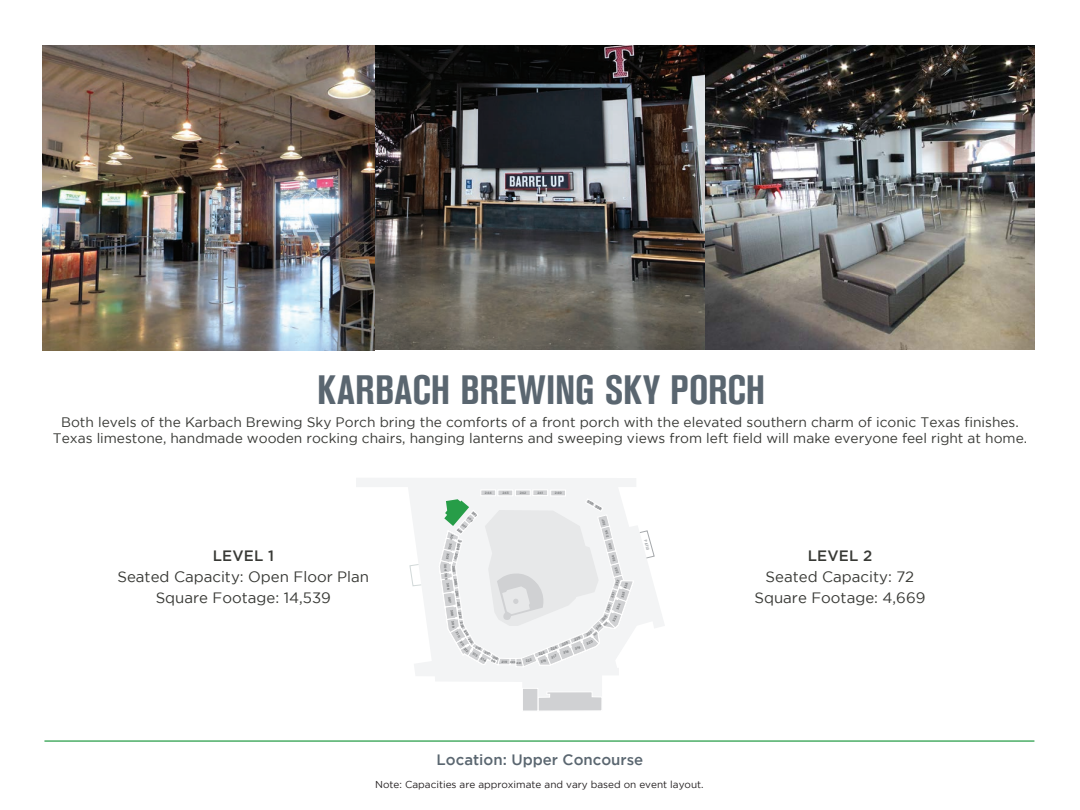
<style>
.page{position:relative;width:1080px;height:810px;background:#fff}
.page>*{position:absolute;margin:0;border:0;box-sizing:border-box;transform-origin:0 0}
.t1{font:700 condensed 40.62px "Akzidenz Grotesk BE";color:#5a6670}
.t2{font:15px "Gotham";color:#383935}
.t3{font:500 15px "Gotham";color:#5a6670}
.t4{font:500 15px "Gotham";letter-spacing:.015em;color:#383935}
.t5{font:13.75px "Gotham";color:#383935}
.t6{font:10px "Gotham";color:#231f20}
.t7{font:700 condensed 3.88px "Akzidenz Grotesk BE";color:#a5a8ab;scale:1.22 1}
.t8{font:700 3.25px "Gotham";letter-spacing:.03em;color:#808284}
.t9{font:900 3.25px "Gotham";color:#808284}
.t10{font:900 2.88px "Gotham";color:#808284}
.s1{font-size:2.62px}
</style>
<div class="page">
<hr style="left:44px;top:740px;width:990px;height:2px;background:#279d48">
<img style="left:42px;top:45px;width:992px;height:305px">
<img style="left:375px;top:45px;width:329px;height:304px">
<svg style="left:356px;top:478px;width:309px;height:214px"></svg>
<svg style="left:538px;top:692px;width:64px;height:19px"></svg>
<div style="left:551px;top:490px;width:14px;height:6px;background:#d0d1d3"></div>
<div style="left:551px;top:490px;width:15px;height:6px;border:1px solid #fff"></div>
<div style="left:515px;top:490px;width:15px;height:6px;background:#d0d1d3"></div>
<div style="left:515px;top:490px;width:15px;height:6px;border:1px solid #fff"></div>
<div style="left:533px;top:490px;width:15px;height:6px;background:#d0d1d3"></div>
<div style="left:533px;top:490px;width:15px;height:6px;border:1px solid #fff"></div>
<div style="left:498px;top:490px;width:15px;height:6px;background:#d0d1d3"></div>
<div style="left:498px;top:490px;width:15px;height:6px;border:1px solid #fff"></div>
<div style="left:481px;top:490px;width:15px;height:6px;background:#d0d1d3"></div>
<div style="left:481px;top:490px;width:15px;height:6px;border:1px solid #fff"></div>
<div style="left:522px;top:688px;width:16px;height:23px;background:#d0d1d3"></div>
<div style="left:522px;top:688px;width:16px;height:23px;border:1px solid #fff"></div>
<svg style="left:409px;top:564px;width:13px;height:22px"></svg>
<svg style="left:439px;top:499px;width:216px;height:168px"></svg>
<p class="t1" style="left:317px;top:367px;width:450px">KARBACH BREWING SKY PORCH</p>
<p class="t5" style="left:61px;top:414px;width:959px">Both levels of the Karbach Brewing Sky Porch bring the comforts of a front porch with the elevated southern charm of iconic Texas finishes.</p>
<p class="t5" style="left:53px;top:431px;width:976px">Texas limestone, handmade wooden rocking chairs, hanging lanterns and sweeping views from left field will make everyone feel right at home.</p>
<p class="t4" style="left:213px;top:547px;width:63px">LEVEL 1</p>
<p class="t2" style="left:118px;top:568px;width:253px">Seated Capacity: Open Floor Plan</p>
<p class="t2" style="left:156px;top:590px;width:177px">Square Footage: 14,539</p>
<p class="t8" style="left:485px;top:491px;width:8px">244</p>
<p class="t8" style="left:502px;top:491px;width:8px">243</p>
<p class="t8" style="left:520px;top:491px;width:8px">242</p>
<p class="t8" style="left:537px;top:491px;width:7px">241</p>
<p class="t8" style="left:555px;top:491px;width:8px">240</p>
<p class="t9" style="left:502px;top:660px;width:16px">219 <span class="s1">220</span></p>
<p class="t10" style="left:517px;top:661px;width:6px">221</p>
<p class="t7" style="left:648px;top:540px;width:10px;rotate:75deg">PATIO</p>
<p class="t3" style="left:437px;top:752px;width:208px">Location: Upper Concourse</p>
<p class="t6" style="left:375px;top:778px;width:330px">Note: Capacities are approximate and vary based on event layout.</p>
<p class="t4" style="left:808px;top:547px;width:66px">LEVEL 2</p>
<p class="t2" style="left:766px;top:568px;width:150px">Seated Capacity: 72</p>
<p class="t2" style="left:754px;top:590px;width:172px">Square Footage: 4,669</p>
</div>
